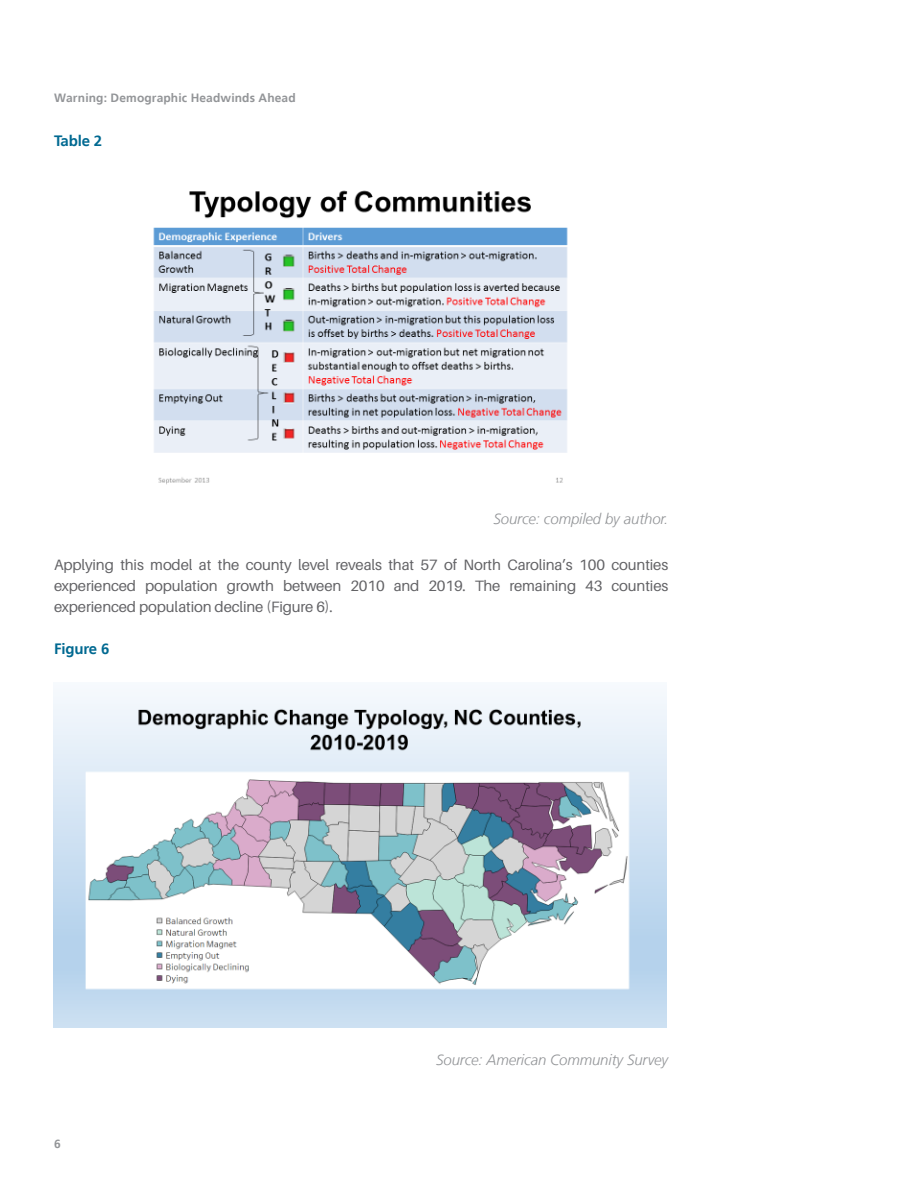
<style>
.page{position:relative;width:918px;height:1188px;background:#fff}
.page>*{position:absolute;margin:0;border:0;box-sizing:border-box;transform-origin:0 0}
.Main_Text{font:15px/21px "Aileron";letter-spacing:-.01em;color:#636366;text-align:justify}
.t1{font:italic 300 15px "Frutiger";letter-spacing:-.01em;color:#939598}
.Table_Title{font:700 15px "Frutiger";letter-spacing:-.01em;color:#006991}
.t2{font:700 12px "Frutiger";letter-spacing:.01em;color:#939598}
</style>
<div class="page">
<img style="left:153px;top:190px;width:415px;height:295px">
<img style="left:54px;top:692px;width:612px;height:335px">
<p class="t2" style="left:54px;top:91px;width:243px">Warning: Demographic Headwinds Ahead</p>
<p class="Table_Title" style="left:54px;top:132px;width:50px">Table 2</p>
<p class="t1" style="left:494px;top:510px;width:176px">Source: compiled by author.</p>
<p class="Main_Text" style="left:54px;top:554px;width:616px">Applying this model at the county level reveals that 57 of North Carolina’s 100 counties experienced population growth between 2010 and 2019. The remaining 43 counties experienced population decline (Figure 6).</p>
<p class="Table_Title" style="left:54px;top:640px;width:57px">Figure 6</p>
<p class="t2" style="left:54px;top:1136px;width:8px">6</p>
<p class="t1" style="left:436px;top:1051px;width:234px">Source: American Community Survey</p>
</div>
